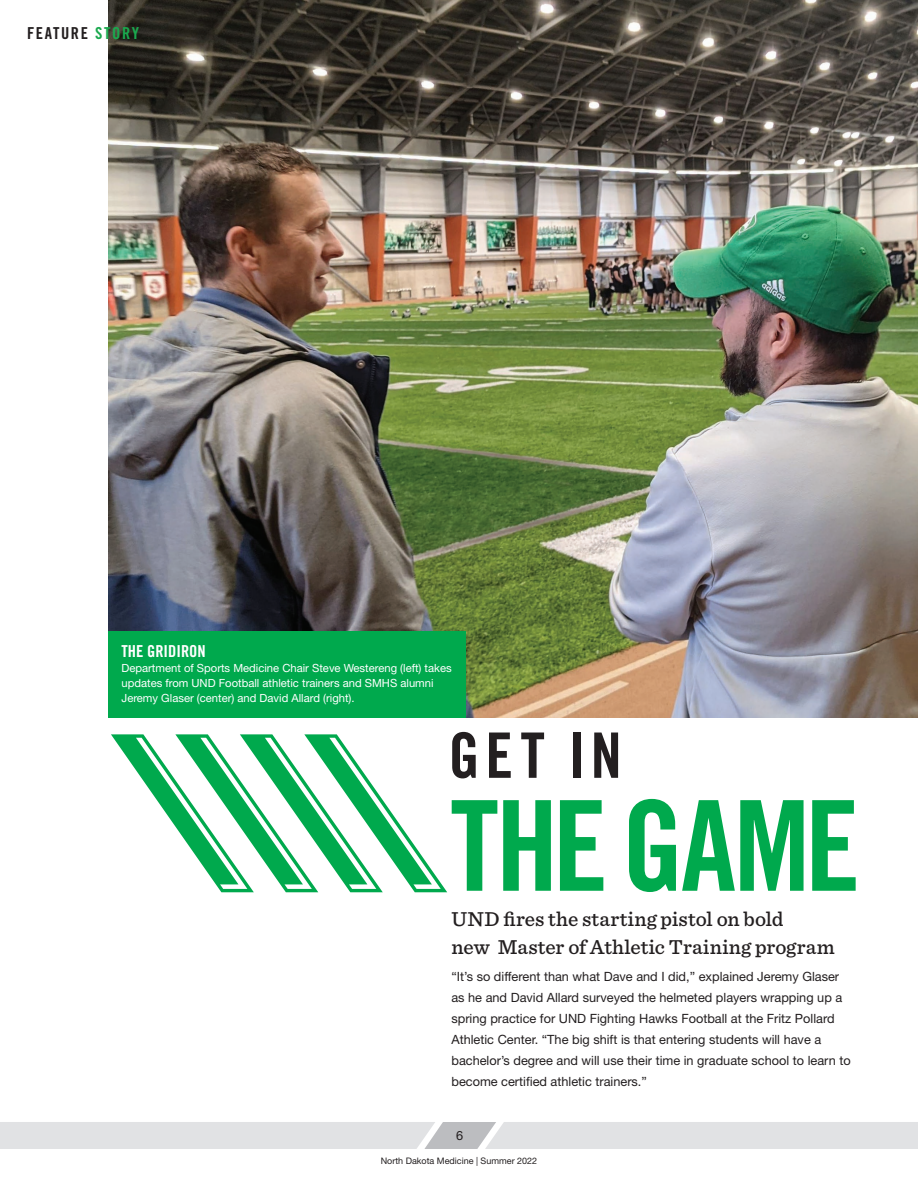
<style>
.page{position:relative;width:918px;height:1188px;background:#fff}
.page>*{position:absolute;margin:0;border:0;box-sizing:border-box;transform-origin:0 0}
.t1{font:125.55px "Trade Gothic LT Pro Bd Cn 20";letter-spacing:-.03em;color:#00a94d}
.t2{font:62.7px "Trade Gothic LT Pro Bd Cn 20";color:#231f20}
.t3{font:500 21px/27.8px "Sentinel";letter-spacing:.005em;color:#231f20}
.t4{font:16.5px "Trade Gothic LT Pro Bd Cn 20";letter-spacing:.1em;color:#231f20}
.t5{font:16.5px "Trade Gothic LT Pro Bd Cn 20";color:#fff}
.t6{font:12.75px/21px "Helvetica Neue LT Pro";color:#231f20}
.t7{font:11.25px/15px "Helvetica Neue LT Pro";color:#fff}
.t8{font:9px "Helvetica Neue LT Pro";color:#231f20}
.s1{color:#1aa94e}
</style>
<div class="page">
<img style="left:108px;top:0;width:810px;height:718px">
<div style="left:108px;top:632px;width:357px;height:86px;background:#00a94d"></div>
<svg style="left:111px;top:734px;width:336px;height:158px"></svg>
<svg style="left:0;top:1122px;width:891px;height:27px;background:#dfe0e2"></svg>
<div style="left:891px;top:1122px;width:27px;height:27px;background:#e1e2e4"></div>
<p class="t4" style="left:27px;top:23px;width:114px">FEATURE <span class="s1">STORY</span></p>
<p class="t5" style="left:122px;top:641px;width:86px">THE GRIDIRON</p>
<p class="t7" style="left:122px;top:660px;width:332px">Department of Sports Medicine Chair Steve Westereng (left) takes updates from UND Football athletic trainers and SMHS alumni<br>Jeremy Glaser (center) and David Allard (right).</p>
<h2 class="t2" style="left:448px;top:717px;width:175px">GET IN</h2>
<h1 class="t1" style="left:450px;top:770px;width:412px">THE GAME</h1>
<h3 class="t3" style="left:452px;top:904px;width:385px">UND fires the starting pistol on bold<br>new Master of Athletic Training program</h3>
<p class="t6" style="left:451px;top:966px;width:401px">“It’s so different than what Dave and I did,” explained Jeremy Glaser as he and David Allard surveyed the helmeted players wrapping up a spring practice for UND Fighting Hawks Football at the Fritz Pollard Athletic Center. “The big shift is that entering students will have a bachelor’s degree and will use their time in graduate school to learn to become certified athletic trainers.”</p>
<p class="t6" style="left:456px;top:1125px;width:9px">6</p>
<p class="t8" style="left:381px;top:1156px;width:158px">North Dakota Medicine | Summer 2022</p>
</div>
